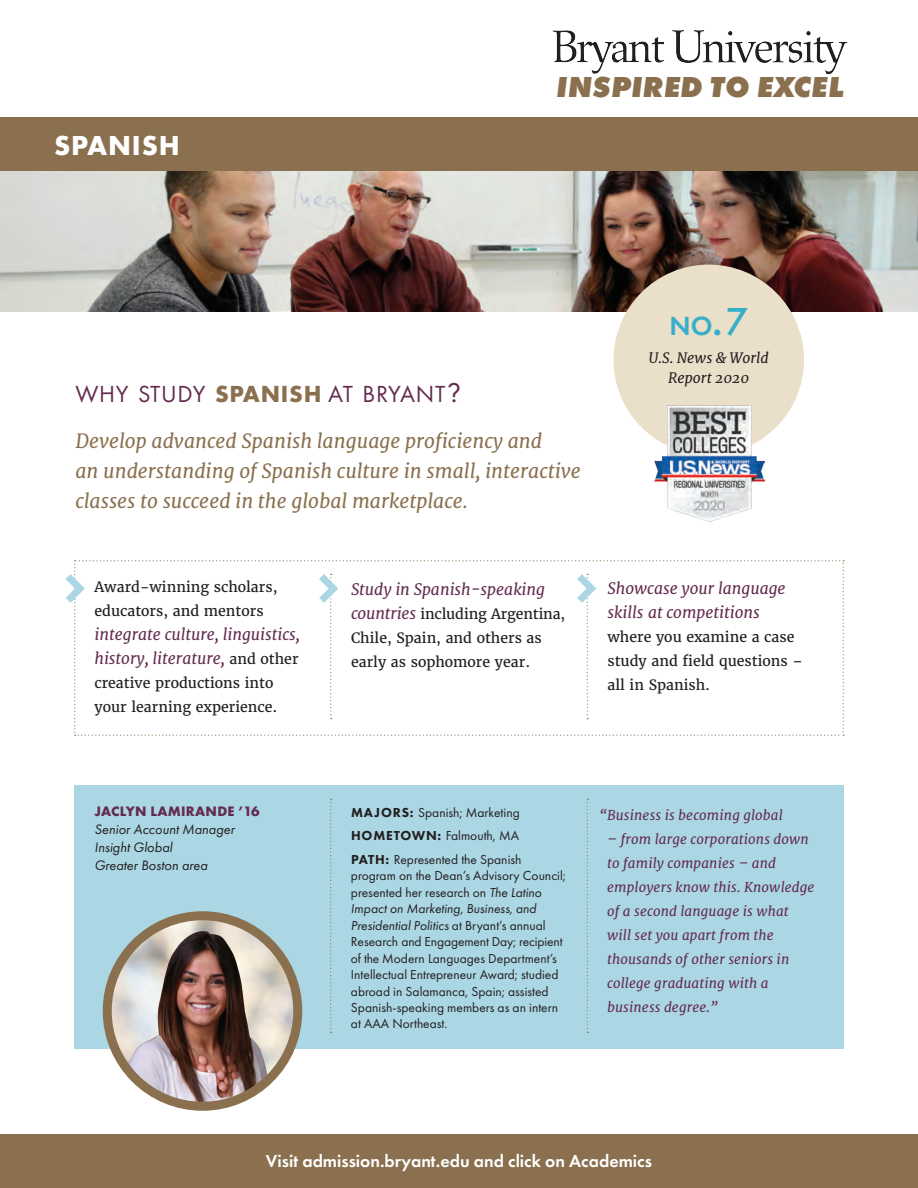
<style>
.page{position:relative;width:918px;height:1188px;background:#fff}
.page>*{position:absolute;margin:0;border:0;box-sizing:border-box;transform-origin:0 0}
.t1{font:italic 800 30px "Futura PT";letter-spacing:.01em;color:#8a704e}
.Body_Copy_NEW{font:700 28.5px "Futura PT";letter-spacing:.03em;color:#fff}
.t2{font:600 27.3px "Futura PT";color:#37afc8}
.t3{font:24.15px "Futura PT";letter-spacing:.03em;color:#632b4f}
.t4{font:italic 19.5px/30px "Merriweather";color:#8a704e}
.t5{font:600 18px "Futura PT";color:#fff}
.Body_Copy_NEW-2{font:italic 15.75px/24px "Merriweather";color:#632b4f}
.Body_Copy_NEW-3{font:14.25px/24px "Merriweather";color:#231f20}
.t6{font:italic 14.25px/18px "Futura PT";color:#231f20}
.t7{font:italic 14.25px/19.5px "Merriweather";color:#231f20;text-align:center}
.t8{font:13.5px/16.5px "Futura PT";color:#231f20}
.t9{font:italic 13.5px/24px "Merriweather";letter-spacing:.01em;color:#632b4f}
.s1{font-weight:700;color:#8a704e}
.s2{font-family:"Europa";font-size:27px}
.s3{font-size:39px}
.s4{font-weight:500;font-size:40.5px}
.s5{font-style:normal;font-size:14.25px;color:#231f20}
.s6{font-style:italic;font-size:15.75px;color:#632b4f}
.s7{font-weight:700;font-style:normal;color:#632b4f}
.s8{font-weight:800}
.s9{font-style:italic}
</style>
<div class="page">
<img style="left:0;top:171px;width:918px;height:141px">
<div style="left:0;top:117px;width:918px;height:54px;background:#8a704e"></div>
<div style="left:0;top:1134px;width:918px;height:54px;background:#8a704e"></div>
<div style="left:74px;top:785px;width:770px;height:263px;background:#abd6e3"></div>
<svg style="left:587px;top:799px;width:1px;height:234px"></svg>
<svg style="left:330px;top:799px;width:2px;height:234px"></svg>
<img style="left:107px;top:916px;width:191px;height:190px;border-radius:95px">
<svg style="left:66px;top:560px;width:778px;height:176px"></svg>
<img style="left:126px;top:931px;width:142px;height:175px">
<div style="left:103px;top:911px;width:199px;height:200px;border:9px solid #8a704e;border-radius:50%"></div>
<img style="left:552px;top:30px;width:296px;height:45px">
<div style="left:613px;top:265px;width:191px;height:190px;background:#eadfc9;border-radius:50%"></div>
<img style="left:654px;top:405px;width:110px;height:116px">
<p class="Body_Copy_NEW" style="left:54px;top:127px;width:127px">SPANISH</p>
<p class="t3" style="left:75px;top:380px;width:387px">WHY STUDY <span class="s1">SPANISH</span> AT BRYANT<span class="s2">?</span></p>
<p class="t1" style="left:556px;top:68px;width:289px">INSPIRED TO EXCEL</p>
<p class="t2" style="left:670px;top:309px;width:80px">no<span class="s3">.</span> <span class="s4">7</span></p>
<p class="t7" style="left:649px;top:348px;width:121px">U.S. News &amp; World<br>Report 2020</p>
<p class="t4" style="left:75px;top:426px;width:507px">Develop advanced Spanish language proficiency and<br>an understanding of Spanish culture in small, interactive classes to succeed in the global marketplace.</p>
<p class="Body_Copy_NEW-3" style="left:94px;top:575px;width:185px">Award-winning scholars, educators, and mentors</p>
<p class="Body_Copy_NEW-2" style="left:94px;top:623px;width:207px">integrate culture, linguistics, history, literature, <span class="s5">and other</span></p>
<p class="Body_Copy_NEW-3" style="left:95px;top:671px;width:184px">creative productions into your learning experience.</p>
<p class="Body_Copy_NEW-2" style="left:351px;top:578px;width:196px">Study in Spanish-speaking</p>
<p class="Body_Copy_NEW-3" style="left:351px;top:602px;width:216px"><span class="s6">countries</span> including Argentina,<br>Chile, Spain, and others as early as sophomore year.</p>
<p class="Body_Copy_NEW-2" style="left:608px;top:576px;width:180px">Showcase your language skills at competitions</p>
<p class="Body_Copy_NEW-3" style="left:608px;top:625px;width:197px">where you examine a case study and field questions – all in Spanish.</p>
<p class="t6" style="left:94px;top:802px;width:167px"><span class="s7">JACLYN LAMIRANDE ’16<br></span>Senior Account Manager</p>
<p class="t6" style="left:94px;top:838px;width:80px">Insight Global</p>
<p class="t6" style="left:94px;top:856px;width:115px">Greater Boston area</p>
<p class="t8" style="left:351px;top:804px;width:170px"><span class="s8">MAJORS:</span> Spanish; Marketing</p>
<p class="t8" style="left:351px;top:827px;width:170px"><span class="s8">HOMETOWN:</span> Falmouth, MA</p>
<p class="t8" style="left:351px;top:851px;width:216px"><span class="s8">PATH:</span> Represented the Spanish program on the Dean’s Advisory Council; presented her research on <span class="s9">The Latino Impact on Marketing, Business, and Presidential Politics</span> at Bryant’s annual Research and Engagement Day; recipient of the Modern Languages Department’s Intellectual Entrepreneur Award; studied abroad in Salamanca, Spain; assisted Spanish-speaking members as an intern at AAA Northeast.</p>
<p class="t9" style="left:599px;top:803px;width:185px">“Business is becoming global</p>
<p class="t9" style="left:607px;top:827px;width:209px">– from large corporations down to family companies – and employers know this. Knowledge of a second language is what will set you apart from the thousands of other seniors in college graduating with a business degree.”</p>
<p class="t5" style="left:266px;top:1150px;width:388px">Visit admission.bryant.edu and click on Academics</p>
</div>
